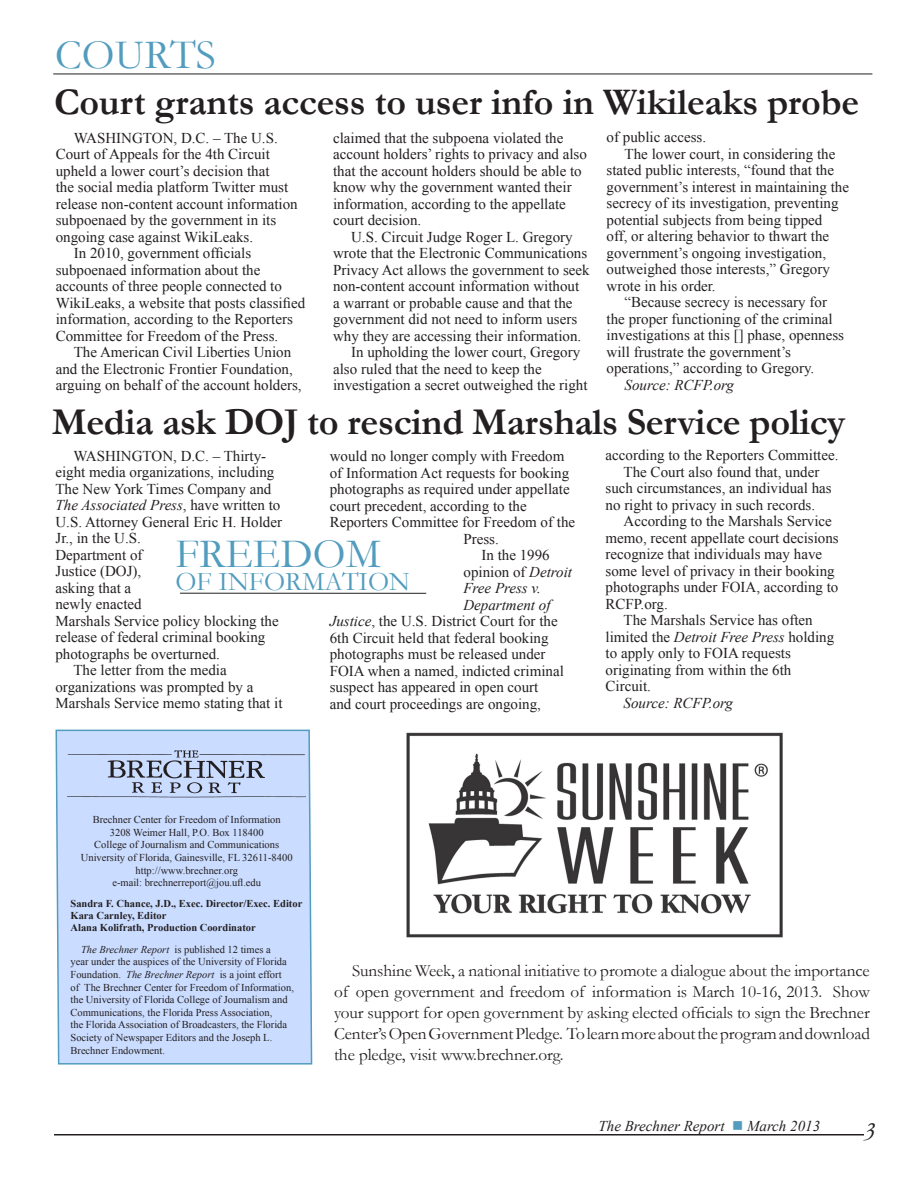
<style>
.page{position:relative;width:918px;height:1188px;background:#fff}
.page>*{position:absolute;margin:0;border:0;box-sizing:border-box;transform-origin:0 0}
.t1{font:42px "Garamond";color:#529cbe}
.Headline_26{font:700 38.25px "Garamond";letter-spacing:-.01em;color:#231f20}
.Headline_26-2{font:700 37.8px "Garamond";letter-spacing:-.005em;color:#231f20}
.t2{font:27px "Garamond";color:#529cbe}
.t3{font:italic 27px "Garamond";color:#231f20}
.Headline_26-3{font:17.25px/21px "Garamond";letter-spacing:-.005em;color:#231f20;text-align:justify}
.t4{font:15px/16.5px "Times New Roman";color:#231f20}
.t5{font:italic 15px "Times New Roman";color:#231f20}
.t6{font:10.5px/12.6px "Times New Roman";color:#231f20}
.t7{font:700 10.5px "Times New Roman";color:#231f20}
.s1{font-style:italic}
.s2{color:#529cbe}
</style>
<div class="page">
<hr style="left:54px;top:1134px;width:810px;height:2px;background:#231f20">
<div style="left:55px;top:729px;width:258px;height:336px;background:#cadcff"></div>
<img style="left:68px;top:747px;width:238px;height:56px">
<hr style="left:53px;top:74px;width:819px;height:1px;background:#231f20">
<hr style="left:180px;top:593px;width:246px;height:1px;background:#231f20">
<img style="left:406px;top:732px;width:377px;height:206px">
<p class="t1" style="left:55px;top:27px;width:162px">COURTS</p>
<p class="Headline_26-2" style="left:54px;top:77px;width:807px">Court grants access to user info in Wikileaks probe</p>
<p class="t4" style="left:56px;top:129px;width:244px;text-indent:18px">WASHINGTON, D.C. – The U.S.<br>Court of Appeals for the 4th Circuit upheld a lower court’s decision that<br>the social media platform Twitter must release non-content account information subpoenaed by the government in its ongoing case against WikiLeaks.</p>
<p class="t4" style="left:56px;top:245px;width:251px;text-indent:18px">In 2010, government officials subpoenaed information about the accounts of three people connected to WikiLeaks, a website that posts classified information, according to the Reporters Committee for Freedom of the Press.</p>
<p class="t4" style="left:56px;top:344px;width:247px;text-align:center">The American Civil Liberties Union<br>and the Electronic Frontier Foundation, arguing on behalf of the account holders,</p>
<p class="t4" style="left:607px;top:129px;width:101px">of public access.</p>
<p class="t4" style="left:607px;top:145px;width:244px;text-indent:18px">The lower court, in considering the stated public interests, “found that the government’s interest in maintaining the secrecy of its investigation, preventing potential subjects from being tipped<br>off, or altering behavior to thwart the government’s ongoing investigation, outweighed those interests,” Gregory wrote in his order.</p>
<p class="t4" style="left:607px;top:294px;width:239px;text-indent:18px">“Because secrecy is necessary for the proper functioning of the criminal investigations at this [] phase, openness will frustrate the government’s operations,” according to Gregory.</p>
<p class="t5" style="left:625px;top:374px;width:111px">Source: RCFP.org</p>
<p class="Headline_26" style="left:52px;top:396px;width:795px">Media ask DOJ to rescind Marshals Service policy</p>
<p class="t4" style="left:55px;top:447px;width:228px;text-indent:18px">WASHINGTON, D.C. – Thirty&shy;eight media organizations, including<br>The New York Times Company and<br><span class="s1">The Associated Press</span>, have written to<br>U.S. Attorney General Eric H. Holder<br>Jr., in the U.S.<br>Department of<br>Justice (DOJ),<br>asking that a<br>newly enacted<br>Marshals Service policy blocking the release of federal criminal booking photographs be overturned.</p>
<p class="t4" style="left:55px;top:662px;width:229px;text-indent:18px">The letter from the media organizations was prompted by a<br>Marshals Service memo stating that it</p>
<p class="t4" style="left:333px;top:129px;width:255px">claimed that the subpoena violated the account holders’ rights to privacy and also that the account holders should be able to know why the government wanted their information, according to the appellate court decision.</p>
<p class="t4" style="left:333px;top:228px;width:258px;text-indent:18px">U.S. Circuit Judge Roger L. Gregory wrote that the Electronic Communications Privacy Act allows the government to seek non-content account information without a warrant or probable cause and that the government did not need to inform users why they are accessing their information.</p>
<p class="t4" style="left:333px;top:344px;width:256px;text-indent:18px">In upholding the lower court, Gregory also ruled that the need to keep the investigation a secret outweighed the right</p>
<p class="t4" style="left:606px;top:447px;width:234px">according to the Reporters Committee.</p>
<p class="t4" style="left:606px;top:463px;width:228px;text-indent:18px">The Court also found that, under such circumstances, an individual has no right to privacy in such records.</p>
<p class="t4" style="left:606px;top:513px;width:235px;text-indent:18px">According to the Marshals Service memo, recent appellate court decisions recognize that individuals may have some level of privacy in their booking photographs under FOIA, according to<br>RCFP.org.</p>
<p class="t4" style="left:606px;top:612px;width:230px;text-indent:18px">The Marshals Service has often limited the <span class="s1">Detroit Free Press</span> holding to apply only to FOIA requests originating from within the 6th<br>Circuit.</p>
<p class="t5" style="left:624px;top:692px;width:111px">Source: RCFP.org</p>
<p class="t4" style="left:330px;top:448px;width:236px">would no longer comply with Freedom</p>
<p class="t4" style="left:330px;top:464px;width:241px">of Information Act requests for booking</p>
<p class="t4" style="left:330px;top:481px;width:241px">photographs as required under appellate</p>
<p class="t4" style="left:330px;top:497px;width:199px">court precedent, according to the</p>
<p class="t4" style="left:330px;top:514px;width:247px">Reporters Committee for Freedom of the</p>
<p class="t4" style="left:464px;top:530px;width:37px">Press.</p>
<p class="t4" style="left:482px;top:547px;width:70px">In the 1996</p>
<p class="t4" style="left:464px;top:563px;width:110px">opinion of <span class="s1">Detroit</span></p>
<p class="t5" style="left:464px;top:578px;width:79px">Free Press v.</p>
<p class="t5" style="left:464px;top:594px;width:89px">Department of</p>
<p class="t4" style="left:330px;top:613px;width:229px"><span class="s1">Justice</span>, the U.S. District Court for the</p>
<p class="t4" style="left:330px;top:629px;width:220px">6th Circuit held that federal booking</p>
<p class="t4" style="left:330px;top:646px;width:217px">photographs must be released under</p>
<p class="t4" style="left:330px;top:662px;width:236px">FOIA when a named, indicted criminal</p>
<p class="t4" style="left:330px;top:679px;width:210px">suspect has appeared in open court</p>
<p class="t4" style="left:330px;top:695px;width:213px">and court proceedings are ongoing,</p>
<p class="t1" style="left:176px;top:526px;width:207px">FREEDOM</p>
<p class="t2" style="left:176px;top:563px;width:236px">OF INFORMATION</p>
<p class="t6" style="left:93px;top:813px;width:190px">Brechner Center for Freedom of Information</p>
<p class="t6" style="left:110px;top:826px;width:155px">3208 Weimer Hall, P.O. Box 118400</p>
<p class="t6" style="left:94px;top:839px;width:186px">College of Journalism and Communications</p>
<p class="t6" style="left:81px;top:851px;width:213px">University of Florida, Gainesville, FL 32611-8400</p>
<p class="t6" style="left:136px;top:864px;width:104px">http://www.brechner.org</p>
<p class="t6" style="left:112px;top:876px;width:150px">e-mail: brechnerreport@jou.ufl.edu</p>
<p class="t7" style="left:70px;top:897px;width:233px">Sandra F. Chance, J.D., Exec. Director/Exec. Editor</p>
<p class="t7" style="left:70px;top:909px;width:97px">Kara Carnley, Editor</p>
<p class="t7" style="left:70px;top:921px;width:187px">Alana Kolifrath, Production Coordinator</p>
<p class="t6" style="left:70px;top:943px;width:225px;text-indent:10px"><span class="s1">The Brechner Report</span> is published 12 times a<br>year under the auspices of the University of Florida Foundation. <span class="s1">The Brechner Report</span> is a joint effort<br>of The Brechner Center for Freedom of Information, the University of Florida College of Journalism and Communications, the Florida Press Association,<br>the Florida Association of Broadcasters, the Florida Society of Newspaper Editors and the Joseph L.<br>Brechner Endowment.</p>
<p class="Headline_26-3" style="left:334px;top:960px;width:537px;text-indent:18px">Sunshine Week, a national initiative to promote a dialogue about the importance of open government and freedom of information is March 10-16, 2013. Show your support for open government by asking elected officials to sign the Brechner Center’s Open Government Pledge. To learn more about the program and download the pledge, visit www.brechner.org.</p>
<p class="t5" style="left:598px;top:1115px;width:223px">The Brechner Report <span class="s2">■</span> March 2013</p>
<p class="t3" style="left:863px;top:1114px;width:14px">3</p>
</div>
